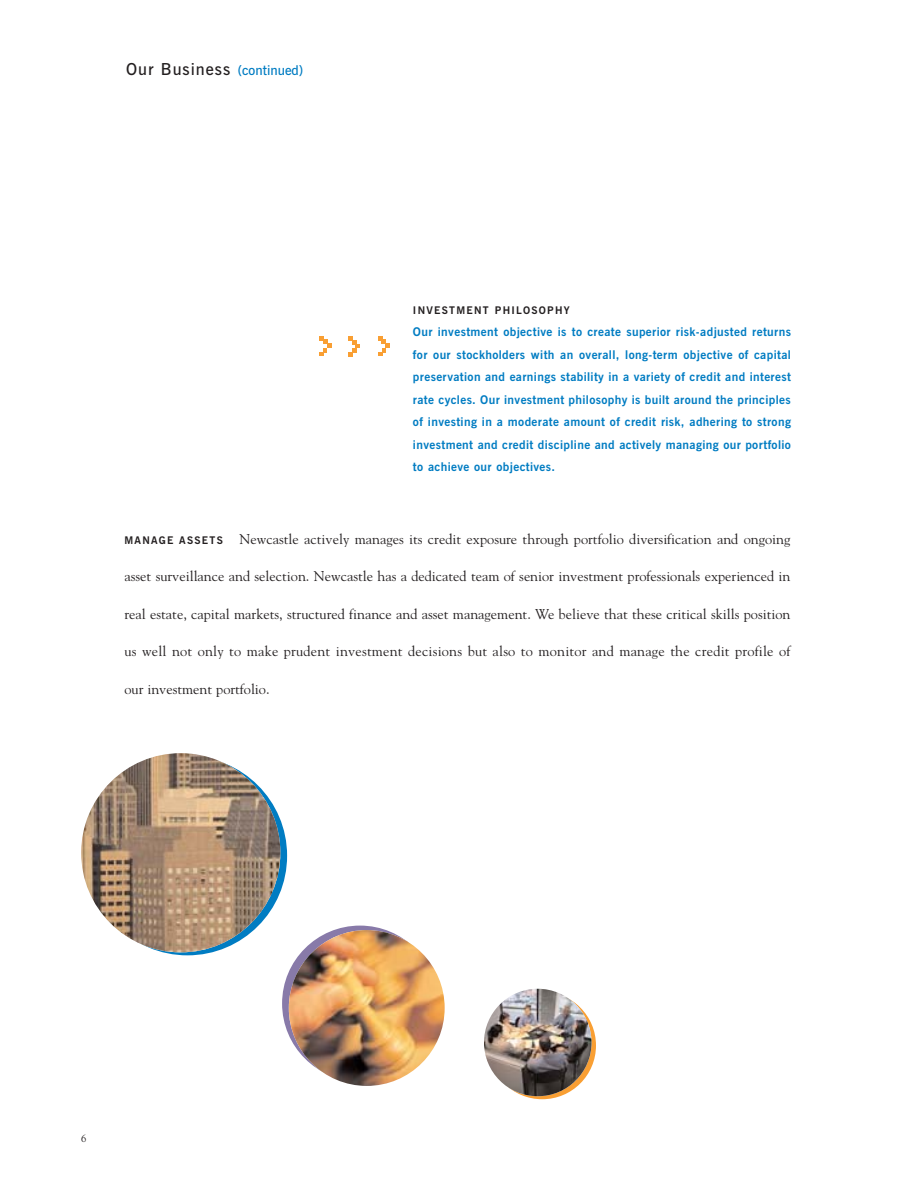
<style>
.page{position:relative;width:918px;height:1188px;background:#fff}
.page>*{position:absolute;margin:0;border:0;box-sizing:border-box;transform-origin:0 0}
.t1{font:600 16.5px "News Gothic BT";letter-spacing:.06em;color:#231f20}
.t2{font:14.25px "Goudy";color:#231f20}
.t3{font:700 12px/22.5px "News Gothic BT";letter-spacing:.03em;color:#007cc2;text-align:justify}
.t4{font:700 10.5px "News Gothic BT";letter-spacing:.12em;color:#231f20}
.t5{font:10.5px "Goudy";color:#231f20}
.s1{font-size:13.5px;color:#007cc2}
.s2{font-family:"News Gothic BT";font-weight:700;font-size:10.5px}
</style>
<div class="page">
<svg style="left:88px;top:756px;width:199px;height:199px;background:#1482bf"></svg>
<div style="left:282px;top:926px;width:156px;height:155px;background:#887aa9;border-radius:50%"></div>
<svg style="left:489px;top:992px;width:107px;height:107px"></svg>
<img style="left:81px;top:753px;width:199px;height:199px;border-radius:50%">
<img style="left:289px;top:930px;width:156px;height:156px;border-radius:50%">
<img style="left:484px;top:989px;width:107px;height:107px;border-radius:50%">
<svg style="left:378px;top:336px;width:12px;height:20px"></svg>
<svg style="left:348px;top:336px;width:12px;height:20px"></svg>
<svg style="left:320px;top:336px;width:11px;height:20px"></svg>
<p class="t1" style="left:126px;top:63px;width:179px">Our Business <span class="s1">(continued)</span></p>
<p class="t4" style="left:413px;top:306px;width:158px">INVESTMENT PHILOSOPHY</p>
<p class="t3" style="left:413px;top:322px;width:380px">Our investment objective is to create superior risk-adjusted returns for our stockholders with an overall, long-term objective of capital preservation and earnings stability in a variety of credit and interest rate cycles. Our investment philosophy is built around the principles of investing in a moderate amount of credit risk, adhering to strong investment and credit discipline and actively managing our portfolio to achieve our objectives.</p>
<p class="t2" style="left:124px;top:533px;width:668px"><span class="s2">MANAGE ASSETS</span> Newcastle actively manages its credit exposure through portfolio diversification and ongoing</p>
<p class="t2" style="left:125px;top:571px;width:668px">asset surveillance and selection. Newcastle has a dedicated team of senior investment professionals experienced in</p>
<p class="t2" style="left:125px;top:608px;width:668px">real estate, capital markets, structured finance and asset management. We believe that these critical skills position</p>
<p class="t2" style="left:125px;top:646px;width:667px">us well not only to make prudent investment decisions but also to monitor and manage the credit profile of</p>
<p class="t2" style="left:125px;top:683px;width:147px">our investment portfolio.</p>
<p class="t5" style="left:81px;top:1134px;width:7px">6</p>
</div>
